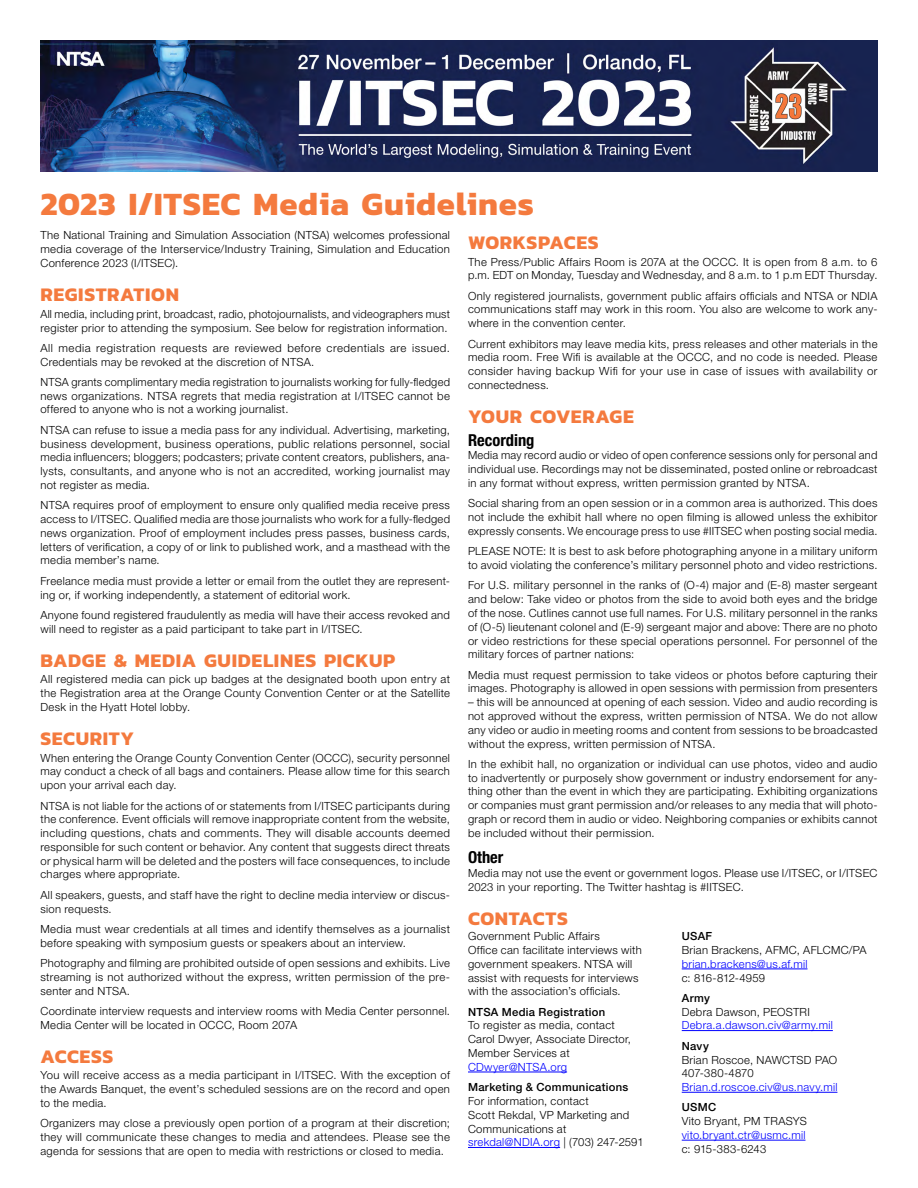
<style>
.page{position:relative;width:918px;height:1188px;background:#fff}
.page>*{position:absolute;margin:0;border:0;box-sizing:border-box;transform-origin:0 0}
.t1{font:700 33px "Kanit";letter-spacing:.02em;color:#f47a3e}
.t2{font:700 19.5px "Kanit";letter-spacing:.03em;color:#f47a3e}
.t3{font:700 condensed 16.5px "Helvetica Neue LT Std";color:#000}
.t4{font:300 11.25px/13.8px "Helvetica Neue LT Std";letter-spacing:.025em;color:#000;text-align:justify}
.t5{font:300 11.25px "Helvetica Neue LT Std";letter-spacing:.025em;color:#00f}
.t6{font:500 11.25px "Helvetica Neue LT Std";letter-spacing:.025em;color:#000}
.t7{font:300 11.25px "Helvetica Neue LT Std";letter-spacing:-.015em;color:#000}
.s1{color:#00f}
</style>
<div class="page">
<hr style="left:468px;top:1072px;width:99px;height:1px;background:#00f">
<hr style="left:468px;top:1147px;width:92px;height:1px;background:#00f">
<hr style="left:682px;top:969px;width:126px;height:1px;background:#00f">
<hr style="left:682px;top:1030px;width:151px;height:1px;background:#00f">
<hr style="left:682px;top:1092px;width:155px;height:1px;background:#00f">
<hr style="left:682px;top:1140px;width:124px;height:1px;background:#00f">
<img style="left:40px;top:40px;width:838px;height:131px">
<h1 class="t1" style="left:40px;top:178px;width:495px">2023 I/ITSEC Media Guidelines</h1>
<p class="t4" style="left:40px;top:228px;width:411px">The National Training and Simulation Association (NTSA) welcomes professional media coverage of the Interservice/Industry Training, Simulation and Education Conference 2023 (I/ITSEC).</p>
<h2 class="t2" style="left:40px;top:280px;width:140px">REGISTRATION</h2>
<p class="t4" style="left:40px;top:307px;width:411px">All media, including print, broadcast, radio, photojournalists, and videographers must register prior to attending the symposium. See below for registration information.</p>
<p class="t4" style="left:40px;top:341px;width:411px">All media registration requests are reviewed before credentials are issued.<br>Credentials may be revoked at the discretion of NTSA.</p>
<p class="t4" style="left:40px;top:375px;width:411px">NTSA grants complimentary media registration to journalists working for fully-fledged news organizations. NTSA regrets that media registration at I/ITSEC cannot be offered to anyone who is not a working journalist.</p>
<p class="t4" style="left:40px;top:423px;width:411px">NTSA can refuse to issue a media pass for any individual. Advertising, marketing, business development, business operations, public relations personnel, social media influencers; bloggers; podcasters; private content creators, publishers, ana&shy;lysts, consultants, and anyone who is not an accredited, working journalist may not register as media.</p>
<p class="t4" style="left:40px;top:498px;width:411px">NTSA requires proof of employment to ensure only qualified media receive press access to I/ITSEC. Qualified media are those journalists who work for a fully-fledged news organization. Proof of employment includes press passes, business cards, letters of verification, a copy of or link to published work, and a masthead with the media member’s name.</p>
<p class="t4" style="left:40px;top:574px;width:411px">Freelance media must provide a letter or email from the outlet they are represent&shy;ing or, if working independently, a statement of editorial work.</p>
<p class="t4" style="left:40px;top:608px;width:411px">Anyone found registered fraudulently as media will have their access revoked and will need to register as a paid participant to take part in I/ITSEC.</p>
<h2 class="t2" style="left:40px;top:645px;width:356px">BADGE &amp; MEDIA GUIDELINES PICKUP</h2>
<p class="t4" style="left:40px;top:672px;width:411px">All registered media can pick up badges at the designated booth upon entry at the Registration area at the Orange County Convention Center or at the Satellite Desk in the Hyatt Hotel lobby.</p>
<h2 class="t2" style="left:40px;top:723px;width:95px">SECURITY</h2>
<p class="t4" style="left:40px;top:750px;width:411px">When entering the Orange County Convention Center (OCCC), security personnel may conduct a check of all bags and containers. Please allow time for this search upon your arrival each day.</p>
<p class="t4" style="left:40px;top:798px;width:411px">NTSA is not liable for the actions of or statements from I/ITSEC participants during the conference. Event officials will remove inappropriate content from the website, including questions, chats and comments. They will disable accounts deemed responsible for such content or behavior. Any content that suggests direct threats or physical harm will be deleted and the posters will face consequences, to include charges where appropriate.</p>
<p class="t4" style="left:40px;top:888px;width:411px">All speakers, guests, and staff have the right to decline media interview or discus&shy;sion requests.</p>
<p class="t4" style="left:40px;top:922px;width:411px">Media must wear credentials at all times and identify themselves as a journalist before speaking with symposium guests or speakers about an interview.</p>
<p class="t4" style="left:40px;top:956px;width:411px">Photography and filming are prohibited outside of open sessions and exhibits. Live streaming is not authorized without the express, written permission of the pre&shy;senter and NTSA.</p>
<p class="t4" style="left:40px;top:1004px;width:411px">Coordinate interview requests and interview rooms with Media Center personnel.<br>Media Center will be located in OCCC, Room 207A</p>
<h2 class="t2" style="left:40px;top:1041px;width:74px">ACCESS</h2>
<p class="t4" style="left:40px;top:1068px;width:411px">You will receive access as a media participant in I/ITSEC. With the exception of the Awards Banquet, the event’s scheduled sessions are on the record and open to the media.</p>
<p class="t4" style="left:40px;top:1116px;width:411px">Organizers may close a previously open portion of a program at their discretion; they will communicate these changes to media and attendees. Please see the agenda for sessions that are open to media with restrictions or closed to media.</p>
<h2 class="t2" style="left:468px;top:227px;width:132px">WORKSPACES</h2>
<p class="t4" style="left:468px;top:254px;width:411px">The Press/Public Affairs Room is 207A at the OCCC. It is open from 8 a.m. to 6 p.m. EDT on Monday, Tuesday and Wednesday, and 8 a.m. to 1 p.m EDT Thursday.</p>
<p class="t4" style="left:468px;top:288px;width:411px">Only registered journalists, government public affairs officials and NTSA or NDIA communications staff may work in this room. You also are welcome to work any&shy;where in the convention center.</p>
<p class="t4" style="left:468px;top:336px;width:411px">Current exhibitors may leave media kits, press releases and other materials in the media room. Free Wifi is available at the OCCC, and no code is needed. Please consider having backup Wifi for your use in case of issues with availability or connectedness.</p>
<h2 class="t2" style="left:468px;top:401px;width:167px">YOUR COVERAGE</h2>
<h3 class="t3" style="left:468px;top:430px;width:68px">Recording</h3>
<p class="t4" style="left:468px;top:448px;width:411px">Media may record audio or video of open conference sessions only for personal and individual use. Recordings may not be disseminated, posted online or rebroadcast in any format without express, written permission granted by NTSA.</p>
<p class="t4" style="left:468px;top:496px;width:411px">Social sharing from an open session or in a common area is authorized. This does not include the exhibit hall where no open filming is allowed unless the exhibitor expressly consents. We encourage press to use #IITSEC when posting social media.</p>
<p class="t4" style="left:468px;top:544px;width:411px">PLEASE NOTE: It is best to ask before photographing anyone in a military uniform to avoid violating the conference’s military personnel photo and video restrictions.</p>
<p class="t4" style="left:468px;top:578px;width:411px">For U.S. military personnel in the ranks of (O-4) major and (E-8) master sergeant and below: Take video or photos from the side to avoid both eyes and the bridge of the nose. Cutlines cannot use full names. For U.S. military personnel in the ranks of (O-5) lieutenant colonel and (E-9) sergeant major and above: There are no photo or video restrictions for these special operations personnel. For personnel of the military forces of partner nations:</p>
<p class="t4" style="left:468px;top:667px;width:411px">Media must request permission to take videos or photos before capturing their images. Photography is allowed in open sessions with permission from presenters</p>
<p class="t4" style="left:468px;top:695px;width:411px">– this will be announced at opening of each session. Video and audio recording is not approved without the express, written permission of NTSA. We do not allow any video or audio in meeting rooms and content from sessions to be broadcasted without the express, written permission of NTSA.</p>
<p class="t4" style="left:468px;top:757px;width:411px">In the exhibit hall, no organization or individual can use photos, video and audio to inadvertently or purposely show government or industry endorsement for any&shy;thing other than the event in which they are participating. Exhibiting organizations or companies must grant permission and/or releases to any media that will photo&shy;graph or record them in audio or video. Neighboring companies or exhibits cannot be included without their permission.</p>
<h3 class="t3" style="left:468px;top:847px;width:37px">Other</h3>
<p class="t4" style="left:468px;top:866px;width:411px">Media may not use the event or government logos. Please use I/ITSEC, or I/ITSEC<br>2023 in your reporting. The Twitter hashtag is #IITSEC.</p>
<h2 class="t2" style="left:468px;top:903px;width:101px">CONTACTS</h2>
<p class="t4" style="left:468px;top:929px;width:175px;text-align:left">Government Public Affairs<br>Office can facilitate interviews with government speakers. NTSA will assist with requests for interviews with the association’s officials.</p>
<p class="t6" style="left:468px;top:1005px;width:139px">NTSA Media Registration</p>
<p class="t4" style="left:468px;top:1018px;width:165px;text-align:left">To register as media, contact<br>Carol Dwyer, Associate Director,<br>Member Services at</p>
<p class="t5" style="left:468px;top:1060px;width:101px">CDwyer@NTSA.org</p>
<p class="t6" style="left:468px;top:1080px;width:162px">Marketing &amp; Communications</p>
<p class="t4" style="left:468px;top:1094px;width:177px;text-align:left">For information, contact<br>Scott Rekdal, VP Marketing and<br>Communications at <span class="s1">srekdal@NDIA.org</span> | (703) 247-2591</p>
<p class="t6" style="left:682px;top:929px;width:32px">USAF</p>
<p class="t4" style="left:682px;top:943px;width:186px">Brian Brackens, AFMC, AFLCMC/PA</p>
<p class="t5" style="left:682px;top:957px;width:127px">brian.brackens@us.af.mil</p>
<p class="t7" style="left:682px;top:971px;width:85px">c: 816-812-4959</p>
<p class="t6" style="left:682px;top:991px;width:30px">Army</p>
<p class="t4" style="left:682px;top:1005px;width:130px">Debra Dawson, PEOSTRI</p>
<p class="t5" style="left:682px;top:1019px;width:153px">Debra.a.dawson.civ@army.mil</p>
<p class="t6" style="left:682px;top:1039px;width:29px">Navy</p>
<p class="t4" style="left:682px;top:1052px;width:157px">Brian Roscoe, NAWCTSD PAO<br>407-380-4870</p>
<p class="t5" style="left:682px;top:1080px;width:157px">Brian.d.roscoe.civ@us.navy.mil</p>
<p class="t6" style="left:682px;top:1101px;width:36px">USMC</p>
<p class="t4" style="left:682px;top:1114px;width:127px">Vito Bryant, PM TRASYS</p>
<p class="t5" style="left:682px;top:1128px;width:125px">vito.bryant.ctr@usmc.mil</p>
<p class="t4" style="left:682px;top:1142px;width:86px">c: 915-383-6243</p>
</div>
